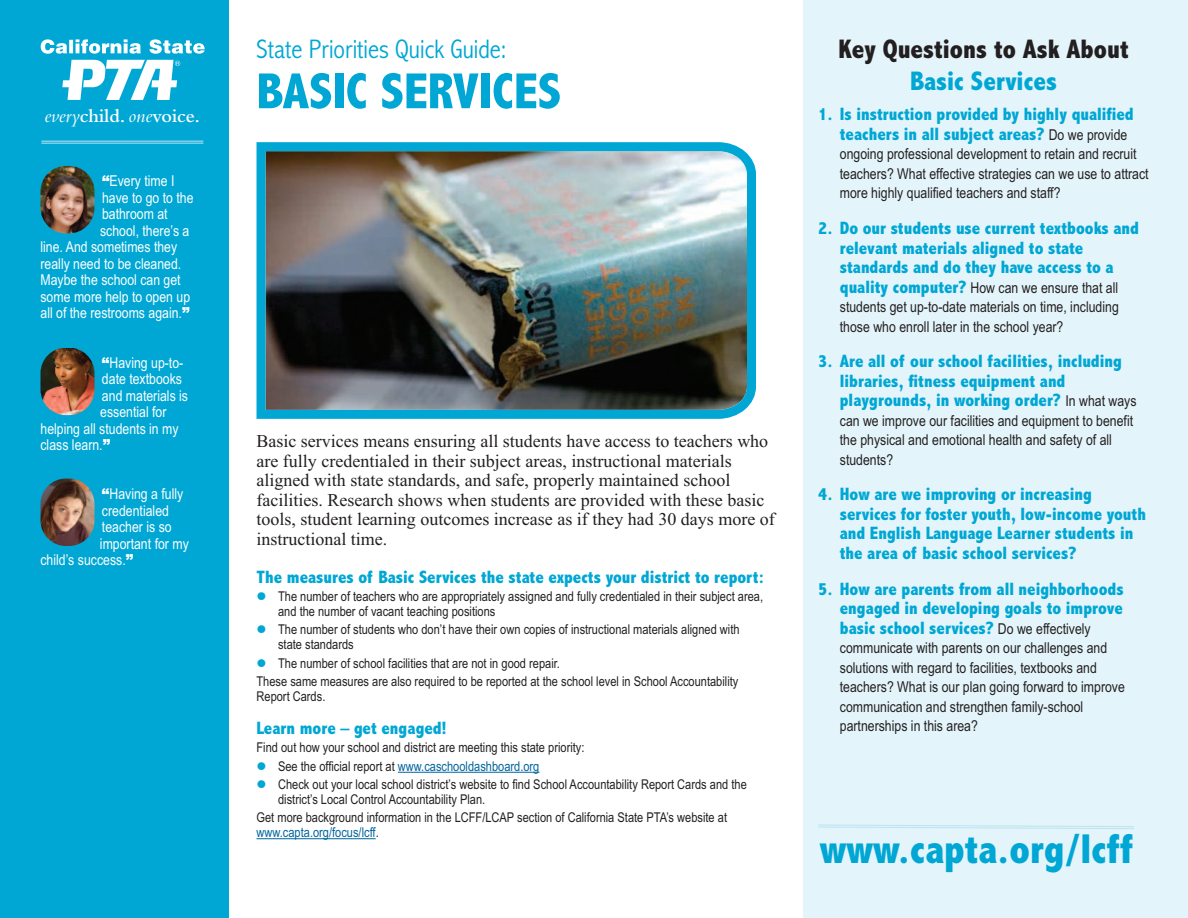
<style>
.page{position:relative;width:1188px;height:918px;background:#fff}
.page>*{position:absolute;margin:0;border:0;box-sizing:border-box;transform-origin:0 0}
.t1{font:800 condensed 51px "Abadi";color:#00a7d4}
.t2{font:800 condensed 42px "Abadi";color:#00a7d4}
.t3{font:300 condensed 27px "Abadi";color:#00a7d4}
.t4{font:800 condensed 27px "Abadi";color:#231f20}
.t5{font:800 condensed 27px "Abadi";color:#00a7d4}
.t6{font:600 19.5px "Bembo";color:#fff}
.t7{font:800 condensed 18px/19.5px "Abadi";color:#00a7d4}
.t8{font:18px/19.5px "Times New Roman";color:#231f20}
.t9{font:15px/19.5px "Arial Narrow";color:#231f20}
.t10{font:15px "Arial Narrow";color:#fff}
.t11{font:13.5px/15px "Arial Narrow";color:#231f20}
.t12{font:13.5px "Arial Narrow";color:#00649e}
.s1{font-weight:400;font-style:italic}
.s2{font-family:"Arial";font-weight:900}
.s3{color:#00a7d4}
.s4{color:#231f20}
.s5{color:#00649e}
.s6{font-family:"Arial Narrow";font-weight:400;font-stretch:normal;font-size:15px;color:#231f20}
.s7{font-family:"Abadi";font-weight:800;font-stretch:condensed;font-size:18px;color:#00a7d4}
</style>
<div class="page">
<div style="left:0;top:0;width:229px;height:918px;background:#00a7d4"></div>
<svg style="left:41px;top:39px;width:164px;height:15px"></svg>
<svg style="left:62px;top:60px;width:118px;height:40px"></svg>
<div style="left:803px;top:0;width:385px;height:918px;background:#e3f4fa"></div>
<hr style="left:41px;top:141px;width:162px;height:1px;background:#bce3f2">
<hr style="left:41px;top:143px;width:162px;height:1px;background:#bce3f2">
<svg style="left:818px;top:824px;width:316px;height:5px"></svg>
<img style="left:40px;top:166px;width:54px;height:67px;border-radius:26px">
<img style="left:40px;top:478px;width:54px;height:68px;border-radius:26px">
<img style="left:40px;top:348px;width:54px;height:67px;border-radius:26px">
<img style="left:256px;top:142px;width:500px;height:277px">
<hr style="left:398px;top:772px;width:141px;height:1px;background:#00649e">
<hr style="left:256px;top:838px;width:120px;height:1px;background:#00649e">
<h3 class="t6" style="left:45px;top:108px;width:157px"><span class="s1">every</span>child. <span class="s1">one</span>voice.</h3>
<p class="t10" style="left:102px;top:172px;width:74px"><span class="s2">“</span>Every time I</p>
<p class="t10" style="left:102px;top:189px;width:93px">have to go to the</p>
<p class="t10" style="left:102px;top:205px;width:67px">bathroom at</p>
<p class="t10" style="left:100px;top:222px;width:91px">school, there’s a</p>
<p class="t10" style="left:40px;top:238px;width:138px">line. And sometimes they</p>
<p class="t10" style="left:40px;top:255px;width:142px">really need to be cleaned.</p>
<p class="t10" style="left:40px;top:271px;width:142px">Maybe the school can get</p>
<p class="t10" style="left:40px;top:288px;width:151px">some more help to open up</p>
<p class="t10" style="left:40px;top:304px;width:151px">all of the restrooms again.<span class="s2">”</span></p>
<p class="t10" style="left:102px;top:354px;width:83px"><span class="s2">“</span>Having up-to-</p>
<p class="t10" style="left:102px;top:370px;width:82px">date textbooks</p>
<p class="t10" style="left:102px;top:387px;width:88px">and materials is</p>
<p class="t10" style="left:100px;top:403px;width:68px">essential for</p>
<p class="t10" style="left:40px;top:420px;width:140px">helping all students in my</p>
<p class="t10" style="left:40px;top:436px;width:71px">class learn.<span class="s2">”</span></p>
<p class="t10" style="left:102px;top:485px;width:83px"><span class="s2">“</span>Having a fully</p>
<p class="t10" style="left:102px;top:502px;width:69px">credentialed</p>
<p class="t10" style="left:102px;top:518px;width:71px">teacher is so</p>
<p class="t10" style="left:100px;top:535px;width:90px">important for my</p>
<p class="t10" style="left:40px;top:551px;width:94px">child’s success.<span class="s2">”</span></p>
<h3 class="t3" style="left:256px;top:33px;width:252px">State Priorities Quick Guide:</h3>
<h1 class="t1" style="left:256px;top:61px;width:306px">BASIC SERVICES</h1>
<p class="t8" style="left:256px;top:431px;width:520px">Basic services means ensuring all students have access to teachers who are fully credentialed in their subject areas, instructional materials aligned with state standards, and safe, properly maintained school facilities. Research shows when students are provided with these basic tools, student learning outcomes increase as if they had 30 days more of instructional time.</p>
<h3 class="t7" style="left:256px;top:567px;width:509px">The measures of Basic Services the state expects your district to report:</h3>
<p class="t11" style="left:278px;top:589px;width:486px;text-indent:-22px"><span class="s3">●</span> The number of teachers who are appropriately assigned and fully credentialed in their subject area, and the number of vacant teaching positions</p>
<p class="t11" style="left:278px;top:622px;width:463px;text-indent:-22px"><span class="s3">●</span> The number of students who don’t have their own copies of instructional materials aligned with state standards</p>
<p class="t11" style="left:256px;top:654px;width:483px;line-height:18.3px"><span class="s3">●</span> The number of school facilities that are not in good repair.<br>These same measures are also required to be reported at the school level in School Accountability</p>
<p class="t11" style="left:257px;top:689px;width:70px">Report Cards.</p>
<h3 class="t7" style="left:256px;top:718px;width:192px">Learn more – get engaged!</h3>
<p class="t11" style="left:256px;top:740px;width:330px">Find out how your school and district are meeting this state priority:</p>
<p class="t12" style="left:256px;top:758px;width:284px"><span class="s3">●</span> <span class="s4">See the official report at</span> www.caschooldashboard.org</p>
<p class="t11" style="left:278px;top:777px;width:470px;text-indent:-22px"><span class="s3">●</span> Check out your local school district’s website to find School Accountability Report Cards and the district’s Local Control Accountability Plan.</p>
<p class="t11" style="left:256px;top:810px;width:472px">Get more background information in the LCFF/LCAP section of California State PTA’s website at <span class="s5">www.capta.org/focus/lcff</span>.</p>
<h3 class="t4" style="left:838px;top:33px;width:292px">Key Questions to Ask About</h3>
<h3 class="t5" style="left:910px;top:65px;width:149px">Basic Services</h3>
<h3 class="t7" style="left:840px;top:104px;width:295px;text-indent:-22px">1. Is instruction provided by highly qualified teachers in all subject areas? <span class="s6">Do we provide</span></h3>
<p class="t9" style="left:840px;top:144px;width:310px">ongoing professional development to retain and recruit teachers? What effective strategies can we use to attract more highly qualified teachers and staff?</p>
<h3 class="t7" style="left:840px;top:218px;width:301px;text-indent:-22px">2. Do our students use current textbooks and relevant materials aligned to state standards and do they have access to a</h3>
<p class="t9" style="left:840px;top:278px;width:281px;text-align:justify"><span class="s7">quality computer?</span> How can we ensure that all students get up-to-date materials on time, including those who enroll later in the school year?</p>
<h3 class="t7" style="left:840px;top:351px;width:298px;text-indent:-22px">3. Are all of our school facilities, including libraries, fitness equipment and playgrounds, in working order? <span class="s6">In what ways</span></h3>
<p class="t9" style="left:840px;top:411px;width:295px">can we improve our facilities and equipment to benefit the physical and emotional health and safety of all students?</p>
<h3 class="t7" style="left:840px;top:484px;width:308px;text-indent:-22px">4. How are we improving or increasing services for foster youth, low-income youth and English Language Learner students in the area of basic school services?</h3>
<h3 class="t7" style="left:840px;top:579px;width:285px;text-align:justify;text-indent:-22px">5. How are parents from all neighborhoods engaged in developing goals to improve basic school services? <span class="s6">Do we effectively</span></h3>
<p class="t9" style="left:840px;top:638px;width:287px">communicate with parents on our challenges and solutions with regard to facilities, textbooks and teachers? What is our plan going forward to improve communication and strengthen family-school partnerships in this area?</p>
<h2 class="t2" style="left:820px;top:824px;width:314px">www.capta.org/lcff</h2>
</div>
